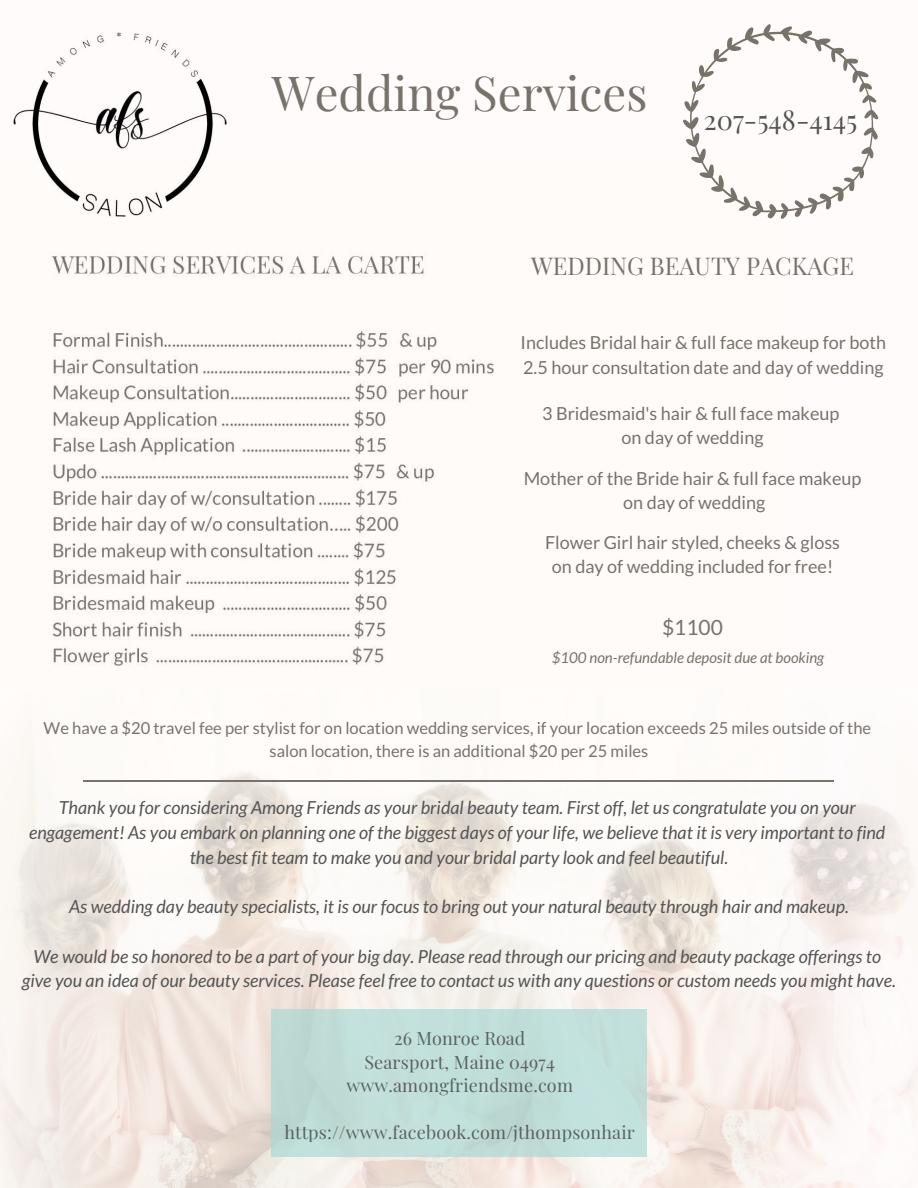
<style>
.page{position:relative;width:918px;height:1188px;background:#fffbfb}
.page>*{position:absolute;margin:0;border:0;box-sizing:border-box;transform-origin:0 0}
.t1{font:47.25px "Playfair Display";color:#79726b}
.t2{font:24px "Playfair Display";color:#79726b}
.t3{font:21px "Lato";color:#79726b}
.t4{font:italic 18px/24.8px "Lato";color:#545454;text-align:center}
.t5{font:18px/24.8px "Lato";color:#79726b;text-align:center}
.t6{font:18px/23.4px "Playfair Display";letter-spacing:.01em;color:#231c1f;text-align:center}
.t7{font:16.5px/22.5px "Lato";color:#79726b;text-align:center}
.t8{font:italic 15px "Lato";color:#79726b}
</style>
<div class="page">
<img style="left:49px;top:254px;width:445px;height:412px">
<img style="left:0;top:759px;width:918px;height:429px">
<div style="left:271px;top:1009px;width:376px;height:148px;background:#c1dfda"></div>
<img style="left:13px;top:32px;width:214px;height:185px">
<svg style="left:683px;top:24px;width:196px;height:195px"></svg>
<hr style="left:84px;top:780px;width:750px;height:1px;background:#79726b">
<h1 class="t1" style="left:272px;top:56px;width:587px">Wedding Services <sub>207-548-4145</sub></h1>
<h2 class="t2" style="left:531px;top:248px;width:325px">WEDDING BEAUTY PACKAGE</h2>
<p class="t5" style="left:521px;top:330px;width:367px;text-align:left">Includes Bridal hair &amp; full face makeup for both<br>2.5 hour consultation date and day of wedding</p>
<p class="t5" style="left:542px;top:401px;width:299px">3 Bridesmaid's hair &amp; full face makeup on day of wedding</p>
<p class="t5" style="left:524px;top:466px;width:339px">Mother of the Bride hair &amp; full face makeup on day of wedding</p>
<p class="t5" style="left:545px;top:530px;width:297px">Flower Girl hair styled, cheeks &amp; gloss on day of wedding included for free!</p>
<p class="t3" style="left:662px;top:616px;width:62px">$1100</p>
<p class="t8" style="left:552px;top:649px;width:274px">$100 non-refundable deposit due at booking</p>
<p class="t7" style="left:44px;top:717px;width:829px">We have a $20 travel fee per stylist for on location wedding services, if your location exceeds 25 miles outside of the salon location, there is an additional $20 per 25 miles</p>
<p class="t4" style="left:29px;top:796px;width:858px">Thank you for considering Among Friends as your bridal beauty team. First off, let us congratulate you on your engagement! As you embark on planning one of the biggest days of your life, we believe that it is very important to find the best fit team to make you and your bridal party look and feel beautiful.</p>
<p class="t4" style="left:69px;top:895px;width:781px">As wedding day beauty specialists, it is our focus to bring out your natural beauty through hair and makeup.</p>
<p class="t4" style="left:22px;top:944px;width:875px">We would be so honored to be a part of your big day. Please read through our pricing and beauty package offerings to give you an idea of our beauty services. Please feel free to contact us with any questions or custom needs you might have.</p>
<p class="t6" style="left:346px;top:1026px;width:228px">26 Monroe Road<br>Searsport, Maine 04974 www.amongfriendsme.com</p>
<p class="t6" style="left:284px;top:1119px;width:352px">https://www.facebook.com/jthompsonhair</p>
</div>
